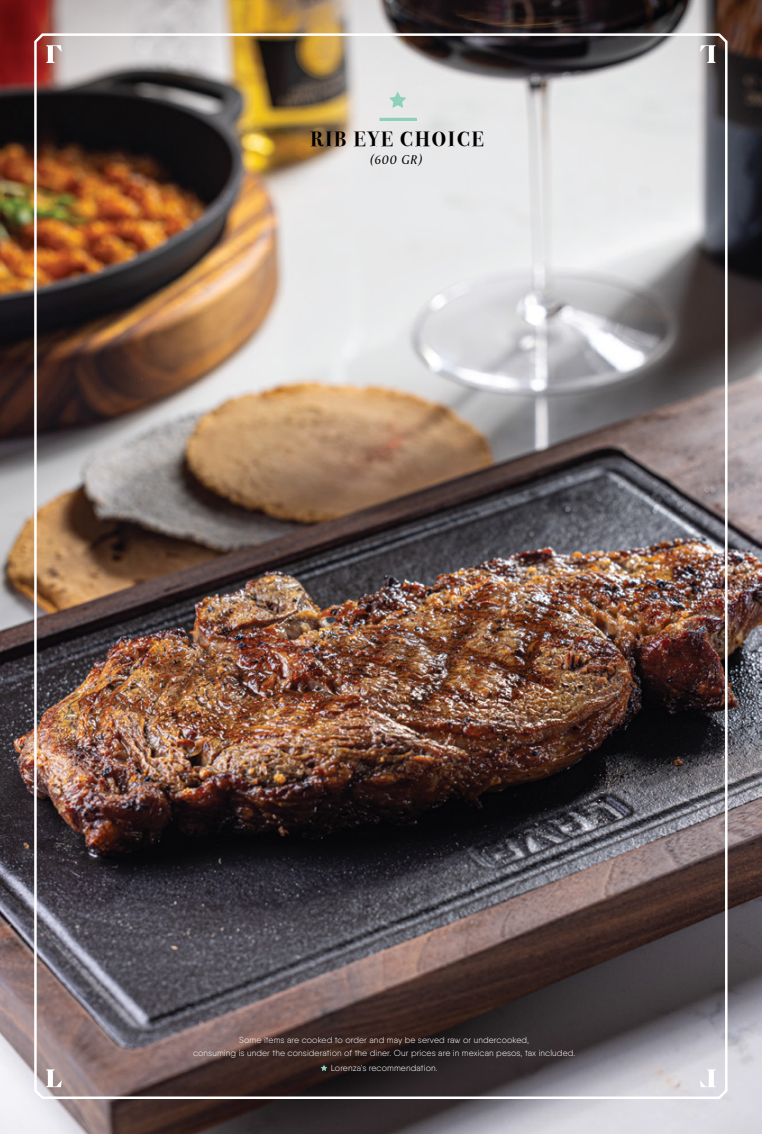
<style>
.page{position:relative;width:762px;height:1134px;background:#fff}
.page>*{position:absolute;margin:0;border:0;box-sizing:border-box;transform-origin:0 0}
.t1{font:700 20.62px "Bodoni Svty Two OSITCTT";letter-spacing:.1em;color:#000}
.t2{font:italic 12.5px "Exemplar Pro";color:#000}
.t3{font:300 8.75px/12.5px "Qanelas";letter-spacing:.01em;color:#f9f9fa;text-align:center}
.t4{font:300 8.75px "Qanelas";letter-spacing:.01em;color:#fff}
.s1{color:#fff}
</style>
<div class="page">
<img style="left:0;top:0;width:761px;height:1134px">
<img style="left:33px;top:32px;width:696px;height:1069px">
<svg style="left:46px;top:45px;width:16px;height:18px"></svg>
<svg style="left:700px;top:45px;width:15px;height:18px"></svg>
<svg style="left:46px;top:1069px;width:16px;height:18px"></svg>
<svg style="left:700px;top:1069px;width:15px;height:18px"></svg>
<hr style="left:379px;top:118px;width:38px;height:3px;background:#8fd0bb">
<svg style="left:389px;top:92px;width:17px;height:16px"></svg>
<svg style="left:321px;top:1065px;width:6px;height:6px"></svg>
<h1 class="t1" style="left:310px;top:127px;width:175px">RIB EYE CHOICE</h1>
<h2 class="t2" style="left:370px;top:152px;width:54px">(600 GR)</h2>
<p class="t3" style="left:193px;top:1033px;width:384px">Some items are cooked to order and may be served raw or undercooked,<br>consuming is under the consideration of the diner. Our prices are in mexican pesos, tax included<span class="s1">.</span></p>
<p class="t4" style="left:331px;top:1062px;width:108px">Lorenza’s recommendation.</p>
</div>
